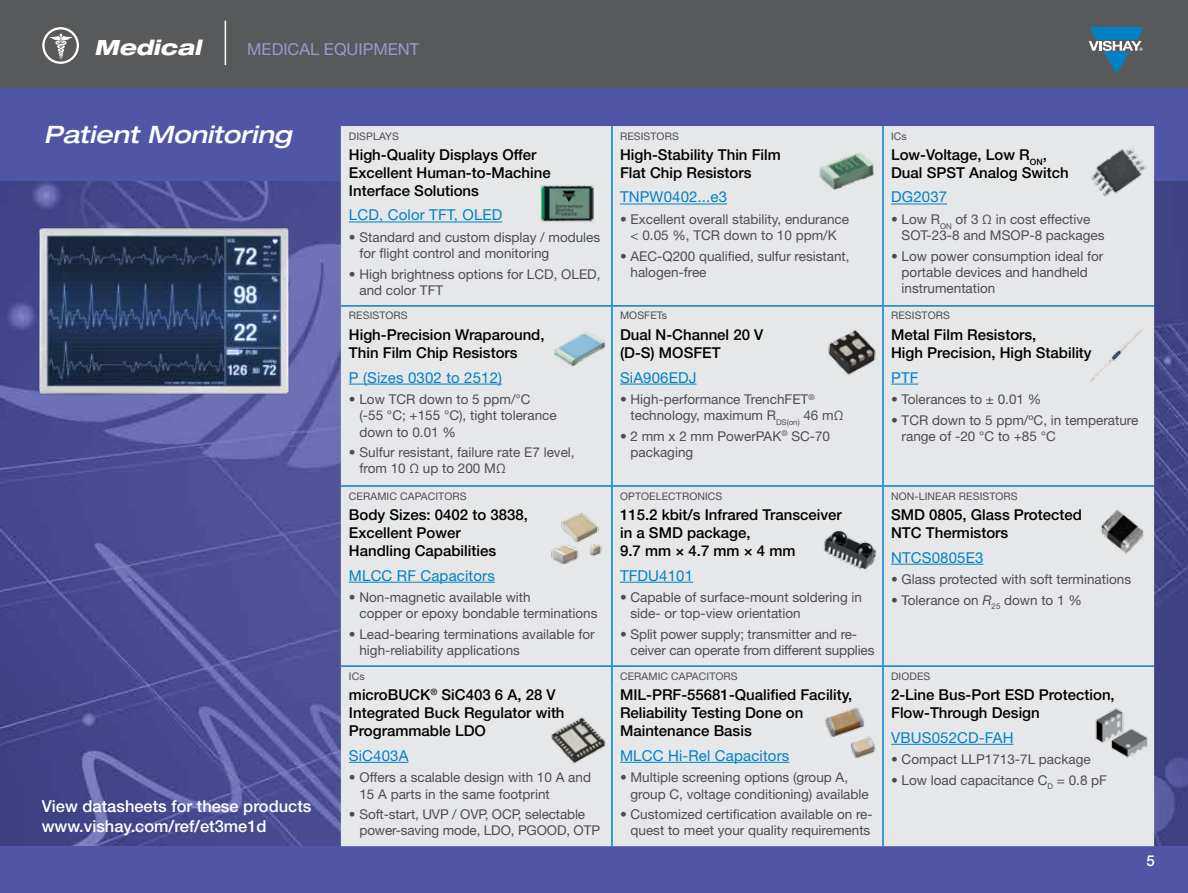
<style>
.page{position:relative;width:1188px;height:893px;background:#fff}
.page>*{position:absolute;margin:0;border:0;box-sizing:border-box;transform-origin:0 0}
.t1{font:italic 500 expanded 24px "Helvetica Neue LT Std";color:#fff}
.t2{font:italic 800 expanded 21px "Helvetica Neue LT Std";color:#fff}
.t3{font:500 16.5px/19.8px "Helvetica Neue LT Std";color:#fff}
.t4{font:16.5px "Helvetica Neue LT Std";color:#9a99cb}
.t5{font:500 15px/18px "Helvetica Neue LT Std";color:#000}
.t6{font:15px "Helvetica Neue LT Std";letter-spacing:.01em;color:#0081c6}
.t7{font:500 15px "Helvetica Neue LT Std";color:#fff}
.t8{font:13.5px/16.2px "Helvetica Neue LT Std";color:#4d4d4f}
.t9{font:10.5px "Helvetica Neue LT Std";letter-spacing:.01em;color:#4d4d4f}
.s1{font-style:italic}
</style>
<div class="page">
<div style="left:0;top:85px;width:1188px;height:808px;background:#4f56a6"></div>
<div style="left:0;top:0;width:1188px;height:88px;background:#58595b"></div>
<svg style="left:1089px;top:28px;width:54px;height:45px"></svg>
<div style="left:42px;top:27px;width:37px;height:37px;border:2px solid #fff;border-radius:50%"></div>
<svg style="left:50px;top:34px;width:22px;height:25px"></svg>
<img style="left:0;top:181px;width:1188px;height:665px">
<hr style="left:225px;top:21px;width:1px;height:44px;background:#fff">
<div style="left:341px;top:126px;width:813px;height:720px;background:#e6e7e8"></div>
<hr style="left:611px;top:126px;width:2px;height:20px;background:#0081c6">
<hr style="left:882px;top:126px;width:2px;height:20px;background:#0081c6">
<hr style="left:611px;top:146px;width:2px;height:159px;background:#0081c6">
<hr style="left:882px;top:146px;width:2px;height:159px;background:#0081c6">
<hr style="left:341px;top:305px;width:271px;height:2px;background:#0081c6">
<hr style="left:612px;top:305px;width:271px;height:2px;background:#0081c6">
<svg style="left:611px;top:307px;width:2px;height:19px"></svg>
<hr style="left:883px;top:305px;width:271px;height:2px;background:#0081c6">
<svg style="left:882px;top:307px;width:2px;height:19px"></svg>
<hr style="left:611px;top:326px;width:2px;height:159px;background:#0081c6">
<hr style="left:882px;top:326px;width:2px;height:159px;background:#0081c6">
<hr style="left:341px;top:485px;width:271px;height:2px;background:#0081c6">
<hr style="left:612px;top:485px;width:271px;height:2px;background:#0081c6">
<svg style="left:611px;top:487px;width:2px;height:19px"></svg>
<hr style="left:883px;top:485px;width:271px;height:2px;background:#0081c6">
<svg style="left:882px;top:487px;width:2px;height:19px"></svg>
<hr style="left:611px;top:506px;width:2px;height:159px;background:#0081c6">
<hr style="left:882px;top:506px;width:2px;height:159px;background:#0081c6">
<hr style="left:341px;top:665px;width:271px;height:2px;background:#0081c6">
<hr style="left:612px;top:665px;width:271px;height:2px;background:#0081c6">
<svg style="left:611px;top:667px;width:2px;height:19px"></svg>
<hr style="left:883px;top:665px;width:271px;height:2px;background:#0081c6">
<svg style="left:882px;top:667px;width:2px;height:19px"></svg>
<hr style="left:611px;top:686px;width:2px;height:160px;background:#0081c6">
<hr style="left:882px;top:686px;width:2px;height:160px;background:#0081c6">
<hr style="left:349px;top:222px;width:153px;height:1px;background:#0081c6">
<hr style="left:620px;top:204px;width:107px;height:1px;background:#0081c6">
<hr style="left:891px;top:204px;width:56px;height:1px;background:#0081c6">
<hr style="left:349px;top:384px;width:153px;height:1px;background:#0081c6">
<hr style="left:620px;top:384px;width:77px;height:1px;background:#0081c6">
<svg style="left:891px;top:384px;width:27px;height:1px"></svg>
<hr style="left:349px;top:582px;width:146px;height:1px;background:#0081c6">
<hr style="left:620px;top:582px;width:73px;height:1px;background:#0081c6">
<hr style="left:891px;top:564px;width:92px;height:1px;background:#0081c6">
<hr style="left:349px;top:762px;width:59px;height:1px;background:#0081c6">
<hr style="left:620px;top:762px;width:169px;height:1px;background:#0081c6">
<hr style="left:891px;top:744px;width:123px;height:1px;background:#0081c6">
<img style="left:1091px;top:702px;width:61px;height:60px">
<img style="left:818px;top:140px;width:60px;height:61px">
<img style="left:1089px;top:143px;width:60px;height:60px">
<img style="left:549px;top:319px;width:61px;height:60px">
<img style="left:822px;top:322px;width:60px;height:61px">
<div style="left:1086px;top:326px;width:61px;height:60px;background:#e6e7e8"></div>
<img style="left:537px;top:173px;width:61px;height:61px">
<img style="left:820px;top:520px;width:60px;height:60px">
<img style="left:820px;top:703px;width:61px;height:61px">
<img style="left:546px;top:508px;width:61px;height:61px">
<img style="left:548px;top:710px;width:61px;height:61px">
<img style="left:1092px;top:502px;width:61px;height:60px">
<img style="left:28px;top:206px;width:269px;height:528px">
<h2 class="t2" style="left:94px;top:34px;width:108px">Medical</h2>
<p class="t4" style="left:247px;top:39px;width:174px">MEDICAL EQUIPMENT</p>
<h1 class="t1" style="left:44px;top:120px;width:249px">Patient Monitoring</h1>
<p class="t3" style="left:42px;top:796px;width:271px">View datasheets for these products www.vishay.com/ref/et3me1d</p>
<p class="t9" style="left:349px;top:130px;width:51px">DISPLAYS</p>
<p class="t9" style="left:620px;top:130px;width:60px">RESISTORS</p>
<p class="t9" style="left:891px;top:130px;width:17px">ICs</p>
<p class="t5" style="left:349px;top:145px;width:203px">High-Quality Displays Offer<br>Excellent Human-to-Machine<br>Interface Solutions</p>
<p class="t6" style="left:349px;top:206px;width:155px">LCD, Color TFT, OLED</p>
<p class="t8" style="left:359px;top:229px;width:242px;text-indent:-11px">• Standard and custom display / modules for flight control and monitoring</p>
<p class="t8" style="left:359px;top:266px;width:243px;text-indent:-11px">• High brightness options for LCD, OLED, and color TFT</p>
<p class="t5" style="left:620px;top:145px;width:162px">High-Stability Thin Film<br>Flat Chip Resistors</p>
<p class="t6" style="left:620px;top:188px;width:109px">TNPW0402...e3</p>
<p class="t8" style="left:620px;top:211px;width:231px;text-align:center">• Excellent overall stability, endurance &lt; 0.05 %, TCR down to 10 ppm/K</p>
<p class="t8" style="left:631px;top:248px;width:221px;text-indent:-11px">• AEC-Q200 qualified, sulfur resistant, halogen-free</p>
<p class="t5" style="left:891px;top:145px;width:179px">Low-Voltage, Low R<sub>ON</sub>,<br>Dual SPST Analog Switch</p>
<p class="t6" style="left:891px;top:188px;width:58px">DG2037</p>
<p class="t8" style="left:902px;top:211px;width:204px;text-indent:-10px">• Low R<sub>ON</sub> of 3 Ω in cost effective<br>SOT-23-8 and MSOP-8 packages</p>
<p class="t8" style="left:902px;top:248px;width:203px;text-indent:-11px">• Low power consumption ideal for portable devices and handheld instrumentation</p>
<p class="t9" style="left:349px;top:309px;width:60px">RESISTORS</p>
<p class="t9" style="left:620px;top:309px;width:49px">MOSFETs</p>
<p class="t9" style="left:891px;top:309px;width:60px">RESISTORS</p>
<p class="t5" style="left:349px;top:326px;width:197px">High-Precision Wraparound,<br>Thin Film Chip Resistors</p>
<p class="t6" style="left:349px;top:368px;width:155px">P (Sizes 0302 to 2512)</p>
<p class="t8" style="left:359px;top:391px;width:199px;text-indent:-11px">• Low TCR down to 5 ppm/°C (-55 °C; +155 °C), tight tolerance down to 0.01 %</p>
<p class="t8" style="left:359px;top:444px;width:217px;text-indent:-11px">• Sulfur resistant, failure rate E7 level, from 10 Ω up to 200 MΩ</p>
<p class="t5" style="left:620px;top:326px;width:145px">Dual N-Channel 20 V (D-S) MOSFET</p>
<p class="t6" style="left:620px;top:368px;width:78px">SiA906EDJ</p>
<p class="t8" style="left:631px;top:391px;width:214px;text-indent:-11px">• High-performance TrenchFET<sup>® </sup>technology, maximum R<sub>DS(on)</sub> 46 mΩ</p>
<p class="t8" style="left:631px;top:428px;width:201px;text-indent:-11px">• 2 mm x 2 mm PowerPAK<sup>®</sup> SC-70 packaging</p>
<p class="t5" style="left:891px;top:326px;width:202px">Metal Film Resistors,<br>High Precision, High Stability</p>
<p class="t6" style="left:891px;top:368px;width:29px">PTF</p>
<p class="t8" style="left:891px;top:391px;width:152px">• Tolerances to ± 0.01 %</p>
<p class="t8" style="left:902px;top:412px;width:238px;text-indent:-11px">• TCR down to 5 ppm/ºC, in temperature range of -20 °C to +85 °C</p>
<p class="t9" style="left:349px;top:489px;width:119px">CERAMIC CAPACITORS</p>
<p class="t9" style="left:620px;top:489px;width:104px">OPTOELECTRONICS</p>
<p class="t9" style="left:891px;top:489px;width:128px">NON-LINEAR RESISTORS</p>
<p class="t5" style="left:349px;top:506px;width:180px">Body Sizes: 0402 to 3838,<br>Excellent Power<br>Handling Capabilities</p>
<p class="t6" style="left:349px;top:566px;width:147px">MLCC RF Capacitors</p>
<p class="t8" style="left:359px;top:589px;width:240px;text-indent:-11px">• Non-magnetic available with<br>copper or epoxy bondable terminations</p>
<p class="t8" style="left:359px;top:626px;width:237px;text-indent:-11px">• Lead-bearing terminations available for high-reliability applications</p>
<p class="t5" style="left:620px;top:506px;width:223px">115.2 kbit/s Infrared Transceiver in a SMD package,<br>9.7 mm × 4.7 mm × 4 mm</p>
<p class="t6" style="left:620px;top:566px;width:75px">TFDU4101</p>
<p class="t8" style="left:631px;top:589px;width:233px;text-indent:-11px">• Capable of surface-mount soldering in side- or top-view orientation</p>
<p class="t8" style="left:631px;top:626px;width:245px;text-indent:-11px">• Split power supply; transmitter and re&shy;ceiver can operate from different supplies</p>
<p class="t5" style="left:891px;top:506px;width:192px">SMD 0805, Glass Protected<br>NTC Thermistors</p>
<p class="t6" style="left:891px;top:548px;width:94px">NTCS0805E3</p>
<p class="t8" style="left:891px;top:571px;width:242px">• Glass protected with soft terminations</p>
<p class="t8" style="left:891px;top:592px;width:192px">• Tolerance on <span class="s1">R</span><sub>25</sub> down to 1 %</p>
<p class="t9" style="left:349px;top:670px;width:17px">ICs</p>
<p class="t9" style="left:620px;top:670px;width:119px">CERAMIC CAPACITORS</p>
<p class="t9" style="left:891px;top:670px;width:41px">DIODES</p>
<p class="t5" style="left:349px;top:686px;width:217px">microBUCK<sup>®</sup> SiC403 6 A, 28 V<br>Integrated Buck Regulator with<br>Programmable LDO</p>
<p class="t6" style="left:349px;top:746px;width:61px">SiC403A</p>
<p class="t8" style="left:359px;top:769px;width:233px;text-indent:-11px">• Offers a scalable design with 10 A and<br>15 A parts in the same footprint</p>
<p class="t8" style="left:359px;top:806px;width:242px;text-indent:-11px">• Soft-start, UVP / OVP, OCP, selectable power-saving mode, LDO, PGOOD, OTP</p>
<p class="t5" style="left:620px;top:686px;width:234px">MIL-PRF-55681-Qualified Facility,<br>Reliability Testing Done on<br>Maintenance Basis</p>
<p class="t6" style="left:620px;top:746px;width:171px">MLCC Hi-Rel Capacitors</p>
<p class="t8" style="left:631px;top:769px;width:240px;text-indent:-11px">• Multiple screening options (group A, group C, voltage conditioning) available</p>
<p class="t8" style="left:620px;top:806px;width:254px;text-align:center">• Customized certification available on re&shy;quest to meet your quality requirements</p>
<p class="t5" style="left:891px;top:686px;width:225px">2-Line Bus-Port ESD Protection,<br>Flow-Through Design</p>
<p class="t6" style="left:891px;top:728px;width:124px">VBUS052CD-FAH</p>
<p class="t8" style="left:891px;top:751px;width:201px">• Compact LLP1713-7L package</p>
<p class="t8" style="left:891px;top:772px;width:217px">• Low load capacitance C<sub>D</sub> = 0.8 pF</p>
<p class="t7" style="left:1147px;top:852px;width:10px">5</p>
</div>
